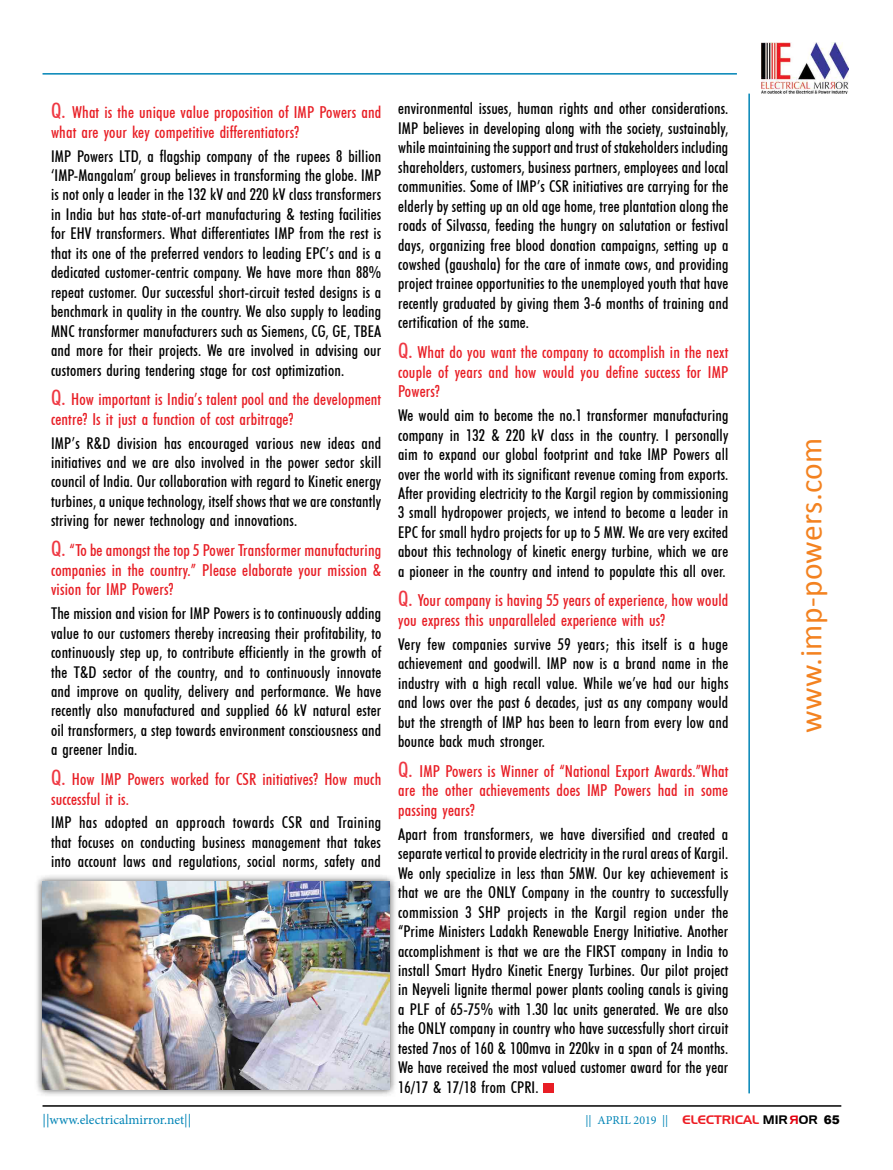
<style>
.page{position:relative;width:893px;height:1170px;background:#fff}
.page>*{position:absolute;margin:0;border:0;box-sizing:border-box;transform-origin:0 0}
.t1{font:31.5px "Calibri";letter-spacing:.01em;color:#f38220}
.t2{font:500 condensed 16.5px/19.8px "Futura BT";letter-spacing:.01em;color:#e81e25}
.t3{font:500 condensed 16.2px/19.5px "Futura BT";letter-spacing:.01em;color:#000;text-align:justify}
.t4{font:13.5px "Minion Pro";color:#0084b6}
.t5{font:12px "Minion Pro";letter-spacing:.005em;color:#0084b6}
.t6{font:12px "Aero Regular SWFTE";color:#000}
.s1{font-size:21px;color:#ef3742}
.s2{font-family:"Aero Regular SWFTE";color:#ed1d24}
.s3{font-family:"Aero Regular SWFTE";color:#000}
.s4{font-family:"Arial";font-weight:900}
</style>
<div class="page">
<hr style="left:43px;top:73px;width:694px;height:2px;background:#0084b6">
<hr style="left:748px;top:94px;width:2px;height:999px;background:#0084b6">
<img style="left:762px;top:43px;width:86px;height:51px">
<hr style="left:43px;top:1105px;width:798px;height:1px;background:#000">
<div style="left:543px;top:1083px;width:11px;height:9px;background:#e81e25"></div>
<div style="left:34px;top:873px;width:364px;height:224px;background:#000;opacity:.75"></div>
<img style="left:43px;top:881px;width:347px;height:208px">
<p class="t2" style="left:51px;top:102px;width:332px"><span class="s1">Q.</span> What is the unique value proposition of IMP Powers and what are your key competitive differentiators?</p>
<p class="t3" style="left:51px;top:146px;width:332px">IMP Powers LTD, a flagship company of the rupees 8 billion ‘IMP-Mangalam’ group believes in transforming the globe. IMP is not only a leader in the 132 kV and 220 kV class transformers in India but has state-of-art manufacturing &amp; testing facilities for EHV transformers. What differentiates IMP from the rest is that its one of the preferred vendors to leading EPC’s and is a dedicated customer-centric company. We have more than 88% repeat customer. Our successful short-circuit tested designs is a benchmark in quality in the country. We also supply to leading MNC transformer manufacturers such as Siemens, CG, GE, TBEA and more for their projects. We are involved in advising our customers during tendering stage for cost optimization.</p>
<p class="t2" style="left:51px;top:389px;width:332px"><span class="s1">Q.</span> How important is India’s talent pool and the development centre? Is it just a function of cost arbitrage?</p>
<p class="t3" style="left:51px;top:433px;width:332px">IMP’s R&amp;D division has encouraged various new ideas and initiatives and we are also involved in the power sector skill council of India. Our collaboration with regard to Kinetic energy turbines, a unique technology, itself shows that we are constantly striving for newer technology and innovations.</p>
<p class="t2" style="left:51px;top:540px;width:332px;text-align:justify"><span class="s1">Q.</span> “To be amongst the top 5 Power Transformer manufacturing companies in the country.” Please elaborate your mission &amp; vision for IMP Powers?</p>
<p class="t3" style="left:51px;top:603px;width:332px">The mission and vision for IMP Powers is to continuously adding value to our customers thereby increasing their profitability, to continuously step up, to contribute efficiently in the growth of the T&amp;D sector of the country, and to continuously innovate and improve on quality, delivery and performance. We have recently also manufactured and supplied 66 kV natural ester oil transformers, a step towards environment consciousness and a greener India.</p>
<p class="t2" style="left:51px;top:768px;width:332px"><span class="s1">Q.</span> How IMP Powers worked for CSR initiatives? How much successful it is.</p>
<p class="t3" style="left:51px;top:812px;width:332px">IMP has adopted an approach towards CSR and Training that focuses on conducting business management that takes into account laws and regulations, social norms, safety and</p>
<p class="t3" style="left:398px;top:99px;width:332px">environmental issues, human rights and other considerations.<br>IMP believes in developing along with the society, sustainably, while maintaining the support and trust of stakeholders including shareholders, customers, business partners, employees and local communities. Some of IMP’s CSR initiatives are carrying for the elderly by setting up an old age home, tree plantation along the roads of Silvassa, feeding the hungry on salutation or festival days, organizing free blood donation campaigns, setting up a cowshed (gaushala) for the care of inmate cows, and providing project trainee opportunities to the unemployed youth that have recently graduated by giving them 3-6 months of training and certification of the same.</p>
<p class="t2" style="left:398px;top:342px;width:332px;text-align:justify"><span class="s1">Q.</span> What do you want the company to accomplish in the next couple of years and how would you define success for IMP Powers?</p>
<p class="t3" style="left:398px;top:405px;width:332px">We would aim to become the no.1 transformer manufacturing company in 132 &amp; 220 kV class in the country. I personally aim to expand our global footprint and take IMP Powers all over the world with its significant revenue coming from exports.<br>After providing electricity to the Kargil region by commissioning 3 small hydropower projects, we intend to become a leader in EPC for small hydro projects for up to 5 MW. We are very excited about this technology of kinetic energy turbine, which we are a pioneer in the country and intend to populate this all over.</p>
<p class="t2" style="left:398px;top:590px;width:332px"><span class="s1">Q.</span> Your company is having 55 years of experience, how would you express this unparalleled experience with us?</p>
<p class="t3" style="left:398px;top:634px;width:332px">Very few companies survive 59 years; this itself is a huge achievement and goodwill. IMP now is a brand name in the industry with a high recall value. While we’ve had our highs and lows over the past 6 decades, just as any company would but the strength of IMP has been to learn from every low and bounce back much stronger.</p>
<p class="t2" style="left:398px;top:760px;width:332px;text-align:justify"><span class="s1">Q.</span> IMP Powers is Winner of “National Export Awards.”What are the other achievements does IMP Powers had in some passing years?</p>
<p class="t3" style="left:398px;top:824px;width:332px">Apart from transformers, we have diversified and created a separate vertical to provide electricity in the rural areas of Kargil.<br>We only specialize in less than 5MW. Our key achievement is that we are the ONLY Company in the country to successfully commission 3 SHP projects in the Kargil region under the “Prime Ministers Ladakh Renewable Energy Initiative. Another accomplishment is that we are the FIRST company in India to install Smart Hydro Kinetic Energy Turbines. Our pilot project in Neyveli lignite thermal power plants cooling canals is giving a PLF of 65-75% with 1.30 lac units generated. We are also the ONLY company in country who have successfully short circuit tested 7nos of 160 &amp; 100mva in 220kv in a span of 24 months.<br>We have received the most valued customer award for the year 16/17 &amp; 17/18 from CPRI.</p>
<h1 class="t1" style="left:791px;top:732px;width:296px;rotate:-90deg">www.imp-powers.com</h1>
<p class="t4" style="left:43px;top:1110px;width:150px">||www.electricalmirror.net||</p>
<p class="t5" style="left:585px;top:1111px;width:204px">|| APRIL 2019 || <span class="s2">ELECTRICAL</span> <span class="s3">MIR</span></p>
<p class="t6" style="left:799px;top:1112px;width:42px">OR <span class="s4">65</span></p>
</div>
